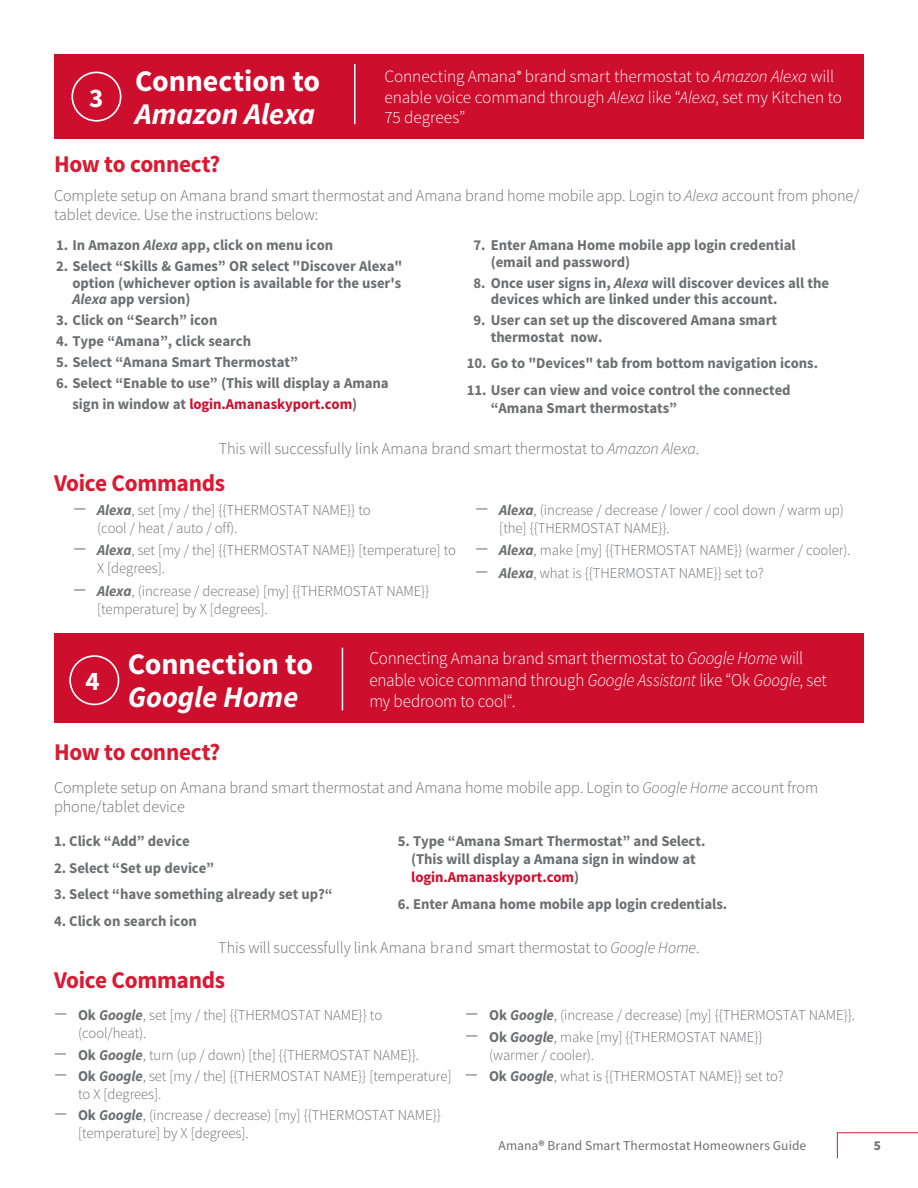
<style>
.page{position:relative;width:918px;height:1188px;background:#fff}
.page>*{position:absolute;margin:0;border:0;box-sizing:border-box;transform-origin:0 0}
.t1{font:700 30px "Source Sans Pro";letter-spacing:-.005em;color:#fff}
.t2{font:italic 700 30px "Source Sans Pro";letter-spacing:-.005em;color:#fff}
.t3{font:700 26.85px "Source Sans Pro";color:#fff}
.t4{font:700 24px "Source Sans Pro";letter-spacing:-.015em;color:#da1a32}
.t5{font:300 18px/21.6px "Source Sans Pro";letter-spacing:-.015em;color:#fff;scale:.95 1}
.t6{font:300 17.25px/20.7px "Source Sans Pro";letter-spacing:-.005em;color:#fff}
.t7{font:300 16.5px/19.5px "Source Sans Pro";letter-spacing:-.005em;color:#6d6e71}
.t8{font:700 15px/16.5px "Source Sans Pro";letter-spacing:-.005em;color:#6d6e71}
.t9{font:300 15px/18px "Source Sans Pro";letter-spacing:-.005em;color:#6d6e71}
.t10{font:13.5px "Source Sans Pro";letter-spacing:.01em;color:#6d6e71}
.t11{font:700 13.5px "Source Sans Pro";color:#6d6e71}
.s1{font-style:italic}
.s2{color:#ce0e2d}
.s3{font-family:"DIN Pro";font-weight:400}
.s4{font-weight:700;font-style:italic}
.s5{font-size:17.25px}
.s6{font-weight:700}
</style>
<div class="page">
<div style="left:54px;top:54px;width:810px;height:84px;background:#ce0e2d"></div>
<hr style="left:354px;top:64px;width:2px;height:60px;background:#fff">
<div style="left:71px;top:72px;width:50px;height:50px;border:2px solid #fff;border-radius:50%"></div>
<div style="left:54px;top:633px;width:810px;height:90px;background:#ce0e2d"></div>
<hr style="left:342px;top:648px;width:1px;height:62px;background:#fff">
<div style="left:69px;top:655px;width:50px;height:50px;border:2px solid #fff;border-radius:50%"></div>
<svg style="left:837px;top:1132px;width:81px;height:27px"></svg>
<h2 class="t3" style="left:89px;top:81px;width:16px">3</h2>
<h1 class="t1" style="left:135px;top:62px;width:187px">Connection to</h1>
<h1 class="t2" style="left:135px;top:95px;width:181px">Amazon Alexa</h1>
<p class="t6" style="left:384px;top:66px;width:459px">Connecting Amana<sup>®</sup> brand smart thermostat to <span class="s1">Amazon Alexa</span> will enable voice command through <span class="s1">Alexa</span> like “<span class="s1">Alexa</span>, set my Kitchen to<br>75 degrees”</p>
<h3 class="t4" style="left:54px;top:149px;width:168px">How to connect?</h3>
<p class="t7" style="left:54px;top:186px;width:807px">Complete setup on Amana brand smart thermostat and Amana brand home mobile app. Login to <span class="s1">Alexa</span> account from phone/ tablet device. Use the instructions below:</p>
<p class="t8" style="left:56px;top:238px;width:279px">1. In Amazon <span class="s1">Alexa</span> app, click on menu icon</p>
<p class="t8" style="left:73px;top:259px;width:331px;text-align:justify;text-indent:-16px">2. Select “Skills &amp; Games” OR select "Discover Alexa" option (whichever option is available for the user's <span class="s1">Alexa</span> app version)</p>
<p class="t8" style="left:56px;top:313px;width:163px">3. Click on “Search” icon</p>
<p class="t8" style="left:56px;top:334px;width:197px">4. Type “Amana”, click search</p>
<p class="t8" style="left:56px;top:355px;width:243px">5. Select “Amana Smart Thermostat”</p>
<p class="t8" style="left:73px;top:373px;width:318px;line-height:21px;text-indent:-16px">6. Select “Enable to use” (This will display a Amana sign in window at <span class="s2">login.Amanaskyport.com</span>)</p>
<p class="t8" style="left:491px;top:238px;width:306px;text-indent:-17px">7. Enter Amana Home mobile app login credential (email and password)</p>
<p class="t8" style="left:491px;top:275px;width:340px;text-indent:-17px">8. Once user signs in, <span class="s1">Alexa</span> will discover devices all the devices which are linked under this account.</p>
<p class="t8" style="left:491px;top:313px;width:288px;text-indent:-17px">9. User can set up the discovered Amana smart thermostat now.</p>
<p class="t8" style="left:467px;top:356px;width:353px">10. Go to "Devices" tab from bottom navigation icons.</p>
<p class="t8" style="left:491px;top:382px;width:301px;line-height:18px;text-indent:-24px">11. User can view and voice control the connected “Amana Smart thermostats”</p>
<p class="t7" style="left:219px;top:438px;width:482px">This will successfully link Amana brand smart thermostat to <span class="s1">Amazon Alexa</span>.</p>
<h3 class="t4" style="left:54px;top:468px;width:173px">Voice Commands</h3>
<p class="t9" style="left:97px;top:501px;width:275px;text-indent:-24px"><span class="s3">—</span> <span class="s4">Alexa</span>, set [my / the] {{THERMOSTAT NAME}} to (cool / heat / auto / off).</p>
<p class="t9" style="left:97px;top:541px;width:360px;text-indent:-24px"><span class="s3">—</span> <span class="s4">Alexa</span>, set [my / the] {{THERMOSTAT NAME}} [temperature] to<br>X [degrees].</p>
<p class="t9" style="left:97px;top:582px;width:334px;text-indent:-24px"><span class="s3">—</span> <span class="s4">Alexa</span>, (increase / decrease) [my] {{THERMOSTAT NAME}} [temperature] by X [degrees].</p>
<p class="t9" style="left:499px;top:501px;width:346px;text-indent:-24px"><span class="s3">—</span> <span class="s4">Alexa</span>, (increase / decrease / lower / cool down / warm up) [the] {{THERMOSTAT NAME}}.</p>
<p class="t9" style="left:475px;top:541px;width:377px"><span class="s3">—</span> <span class="s4">Alexa</span>, make [my] {{THERMOSTAT NAME}} (warmer / cooler).</p>
<p class="t9" style="left:475px;top:564px;width:290px"><span class="s3">—</span> <span class="s4">Alexa</span>, what is {{THERMOSTAT NAME}} set to?</p>
<h2 class="t3" style="left:86px;top:664px;width:16px">4</h2>
<h1 class="t1" style="left:128px;top:644px;width:187px">Connection to</h1>
<h1 class="t2" style="left:128px;top:678px;width:172px">Google Home</h1>
<p class="t5" style="left:369px;top:647px;width:483px">Connecting <span class="s5">Amana brand</span> smart thermostat to <span class="s1">Google Home</span> will enable voice command through <span class="s1">Google Assistant</span> like “Ok <span class="s1">Google</span>, set my bedroom to cool“.</p>
<h3 class="t4" style="left:54px;top:736px;width:168px">How to connect?</h3>
<p class="t7" style="left:54px;top:778px;width:766px">Complete setup on Amana brand smart thermostat and Amana home mobile app. Login to <span class="s1">Google Home</span> account from phone/tablet device</p>
<p class="t8" style="left:54px;top:833px;width:137px">1. Click “Add” device</p>
<p class="t8" style="left:54px;top:860px;width:162px">2. Select “Set up device”</p>
<p class="t8" style="left:54px;top:887px;width:280px">3. Select “have something already set up?“</p>
<p class="t8" style="left:54px;top:913px;width:144px">4. Click on search icon</p>
<p class="t8" style="left:411px;top:833px;width:296px;line-height:18px;text-indent:-13px">5. Type “Amana Smart Thermostat” and Select. (This will display a Amana sign in window at <span class="s2">login.Amanaskyport.com</span>)</p>
<p class="t8" style="left:398px;top:896px;width:331px">6. Enter Amana home mobile app login credentials.</p>
<p class="t7" style="left:218px;top:938px;width:483px">This will successfully link Amana brand smart thermostat to <span class="s1">Google Home</span>.</p>
<h3 class="t4" style="left:54px;top:964px;width:173px">Voice Commands</h3>
<p class="t9" style="left:78px;top:1006px;width:306px;text-indent:-24px"><span class="s3">—</span> <span class="s6">Ok</span> <span class="s4">Google</span>, set [my / the] {{THERMOSTAT NAME}} to (cool/heat).</p>
<p class="t9" style="left:54px;top:1046px;width:367px"><span class="s3">—</span> <span class="s6">Ok</span> <span class="s4">Google</span>, turn (up / down) [the] {{THERMOSTAT NAME}}.</p>
<p class="t9" style="left:78px;top:1067px;width:375px;text-indent:-24px"><span class="s3">—</span> <span class="s6">Ok</span> <span class="s4">Google</span>, set [my / the] {{THERMOSTAT NAME}} [temperature] to X [degrees].</p>
<p class="t9" style="left:78px;top:1106px;width:364px;text-indent:-24px"><span class="s3">—</span> <span class="s6">Ok</span> <span class="s4">Google</span>, (increase / decrease) [my] {{THERMOSTAT NAME}} [temperature] by X [degrees].</p>
<p class="t9" style="left:465px;top:1006px;width:391px"><span class="s3">—</span> <span class="s6">Ok</span> <span class="s4">Google</span>, (increase / decrease) [my] {{THERMOSTAT NAME}}.</p>
<p class="t9" style="left:489px;top:1028px;width:275px;text-indent:-24px"><span class="s3">—</span> <span class="s6">Ok</span> <span class="s4">Google</span>, make [my] {{THERMOSTAT NAME}} (warmer / cooler).</p>
<p class="t9" style="left:465px;top:1067px;width:320px"><span class="s3">—</span> <span class="s6">Ok</span> <span class="s4">Google</span>, what is {{THERMOSTAT NAME}} set to?</p>
<p class="t10" style="left:498px;top:1137px;width:309px">Amana<span class="s6">®</span> Brand Smart Thermostat Homeowners Guide</p>
<p class="t11" style="left:874px;top:1137px;width:9px">5</p>
</div>
